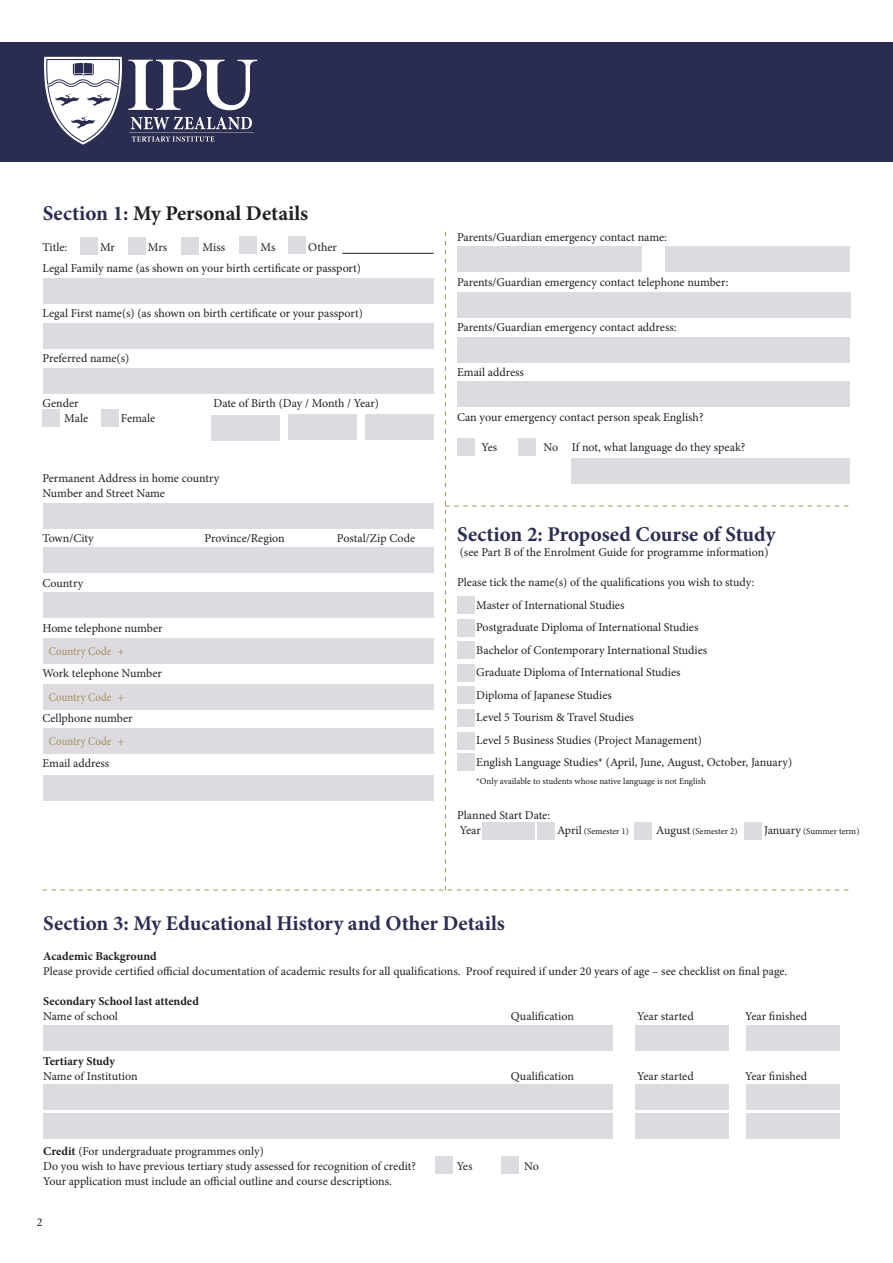
<style>
.page{position:relative;width:893px;height:1263px;background:#fff}
.page>*{position:absolute;margin:0;border:0;box-sizing:border-box;transform-origin:0 0}
.t1{font:700 21px "Minion Pro";color:#2a2d50}
.t2{font:700 21px "Minion Pro";color:#231f20}
.t3{font:12px/22.5px "Minion Pro";letter-spacing:-.005em;color:#231f20}
.t4{font:700 12px "Minion Pro";color:#231f20}
.t5{font:12px "Minion Pro";letter-spacing:.005em;color:#a39262;scale:.9 1}
.t6{font:9px "Minion Pro";color:#231f20}
.s1{color:#2a2d50}
.s2{font-size:12px}
.s3{font-weight:700}
</style>
<div class="page">
<div style="left:0;top:43px;width:893px;height:119px;background:#2a2d50"></div>
<svg style="left:44px;top:57px;width:213px;height:88px"></svg>
<div style="left:43px;top:1025px;width:570px;height:25px;background:#dddae0"></div>
<div style="left:43px;top:1113px;width:570px;height:26px;background:#dddae0"></div>
<div style="left:43px;top:1084px;width:570px;height:26px;background:#dddae0"></div>
<div style="left:502px;top:1156px;width:17px;height:17px;background:#dddae0"></div>
<div style="left:436px;top:1156px;width:17px;height:17px;background:#dddae0"></div>
<div style="left:746px;top:1025px;width:93px;height:25px;background:#dddae0"></div>
<div style="left:635px;top:1025px;width:94px;height:25px;background:#dddae0"></div>
<div style="left:746px;top:1084px;width:93px;height:26px;background:#dddae0"></div>
<div style="left:635px;top:1084px;width:94px;height:26px;background:#dddae0"></div>
<div style="left:746px;top:1113px;width:93px;height:26px;background:#dddae0"></div>
<div style="left:635px;top:1113px;width:94px;height:26px;background:#dddae0"></div>
<svg style="left:42px;top:232px;width:806px;height:659px"></svg>
<hr style="left:342px;top:253px;width:92px;height:1px;background:#231f20">
<p class="t2" style="left:43px;top:198px;width:267px"><span class="s1">Section 1:</span> My Personal Details</p>
<p class="t3" style="left:42px;top:235px;width:26px">Title:</p>
<p class="t3" style="left:100px;top:235px;width:17px">Mr</p>
<p class="t3" style="left:148px;top:235px;width:21px">Mrs</p>
<p class="t3" style="left:203px;top:235px;width:24px">Miss</p>
<p class="t3" style="left:261px;top:235px;width:17px">Ms</p>
<p class="t3" style="left:308px;top:235px;width:30px">Other</p>
<p class="t3" style="left:42px;top:256px;width:320px">Legal Family name (as shown on your birth certificate or passport)</p>
<p class="t3" style="left:42px;top:301px;width:322px">Legal First name(s) (as shown on birth certificate or your passport)</p>
<p class="t3" style="left:42px;top:346px;width:88px">Preferred name(s)</p>
<p class="t3" style="left:42px;top:391px;width:38px">Gender</p>
<p class="t3" style="left:213px;top:391px;width:167px">Date of Birth (Day / Month / Year)</p>
<p class="t3" style="left:64px;top:406px;width:25px">Male</p>
<p class="t3" style="left:121px;top:406px;width:36px">Female</p>
<p class="t3" style="left:42px;top:466px;width:179px">Permanent Address in home country</p>
<p class="t3" style="left:42px;top:481px;width:124px">Number and Street Name</p>
<p class="t3" style="left:42px;top:526px;width:53px">Town/City</p>
<p class="t3" style="left:204px;top:526px;width:82px">Province/Region</p>
<p class="t3" style="left:337px;top:526px;width:80px">Postal/Zip Code</p>
<p class="t3" style="left:42px;top:571px;width:42px">Country</p>
<p class="t3" style="left:42px;top:616px;width:122px">Home telephone number</p>
<p class="t3" style="left:42px;top:661px;width:121px">Work telephone Number</p>
<p class="t3" style="left:42px;top:706px;width:92px">Cellphone number</p>
<p class="t3" style="left:42px;top:751px;width:68px">Email address</p>
<p class="t5" style="left:49px;top:643px;width:85px">Country Code +</p>
<p class="t5" style="left:49px;top:689px;width:85px">Country Code +</p>
<p class="t5" style="left:49px;top:733px;width:85px">Country Code +</p>
<p class="t3" style="left:457px;top:226px;width:211px">Parents/Guardian emergency contact name:</p>
<p class="t3" style="left:457px;top:271px;width:273px">Parents/Guardian emergency contact telephone number:</p>
<p class="t3" style="left:457px;top:316px;width:221px">Parents/Guardian emergency contact address:</p>
<p class="t3" style="left:457px;top:361px;width:68px">Email address</p>
<p class="t3" style="left:457px;top:406px;width:248px">Can your emergency contact person speak English?</p>
<p class="t3" style="left:482px;top:436px;width:17px">Yes</p>
<p class="t3" style="left:544px;top:436px;width:203px">No If not, what language do they speak?</p>
<p class="t1" style="left:457px;top:520px;width:320px">Section 2: Proposed Course of Study</p>
<p class="t3" style="left:460px;top:541px;width:310px">(see Part B of the Enrolment Guide for programme information)</p>
<p class="t3" style="left:457px;top:571px;width:299px">Please tick the name(s) of the qualifications you wish to study:</p>
<p class="t3" style="left:476px;top:594px;width:233px">Master of International Studies<br>Postgraduate Diploma of International Studies Bachelor of Contemporary International Studies Graduate Diploma of International Studies</p>
<p class="t3" style="left:476px;top:684px;width:159px">Diploma of Japanese Studies<br>Level 5 Tourism &amp; Travel Studies</p>
<p class="t3" style="left:476px;top:729px;width:227px">Level 5 Business Studies (Project Management)</p>
<p class="t3" style="left:476px;top:751px;width:317px">English Language Studies* (April, June, August, October, January)</p>
<p class="t6" style="left:476px;top:775px;width:231px">*Only available to students whose native language is not English</p>
<p class="t3" style="left:457px;top:804px;width:94px">Planned Start Date:</p>
<p class="t3" style="left:460px;top:819px;width:22px">Year</p>
<p class="t6" style="left:557px;top:825px;width:73px"><span class="s2">April</span> (Semester 1)</p>
<p class="t6" style="left:656px;top:825px;width:83px"><span class="s2">August</span> (Semester 2)</p>
<p class="t6" style="left:764px;top:825px;width:97px"><span class="s2">January</span> (Summer term)</p>
<p class="t1" style="left:43px;top:908px;width:463px">Section 3: My Educational History and Other Details</p>
<p class="t4" style="left:43px;top:947px;width:115px">Academic Background</p>
<p class="t3" style="left:43px;top:960px;width:746px">Please provide certified official documentation of academic results for all qualifications. Proof required if under 20 years of age – see checklist on final page.</p>
<p class="t4" style="left:43px;top:992px;width:157px">Secondary School last attended</p>
<p class="t3" style="left:43px;top:1005px;width:76px">Name of school</p>
<p class="t3" style="left:511px;top:1005px;width:65px">Qualification</p>
<p class="t3" style="left:637px;top:1005px;width:58px">Year started</p>
<p class="t3" style="left:745px;top:1005px;width:64px">Year finished</p>
<p class="t4" style="left:43px;top:1052px;width:73px">Tertiary Study</p>
<p class="t3" style="left:43px;top:1065px;width:96px">Name of Institution</p>
<p class="t3" style="left:511px;top:1065px;width:65px">Qualification</p>
<p class="t3" style="left:637px;top:1065px;width:58px">Year started</p>
<p class="t3" style="left:745px;top:1065px;width:64px">Year finished</p>
<p class="t3" style="left:43px;top:1140px;width:222px"><span class="s3">Credit</span> (For undergraduate programmes only)</p>
<p class="t3" style="left:43px;top:1155px;width:374px">Do you wish to have previous tertiary study assessed for recognition of credit?</p>
<p class="t3" style="left:457px;top:1155px;width:17px">Yes</p>
<p class="t3" style="left:524px;top:1155px;width:16px">No</p>
<p class="t3" style="left:43px;top:1170px;width:350px">Your application must include an official outline and course descriptions.</p>
<p class="t3" style="left:37px;top:1211px;width:7px">2</p>
</div>
